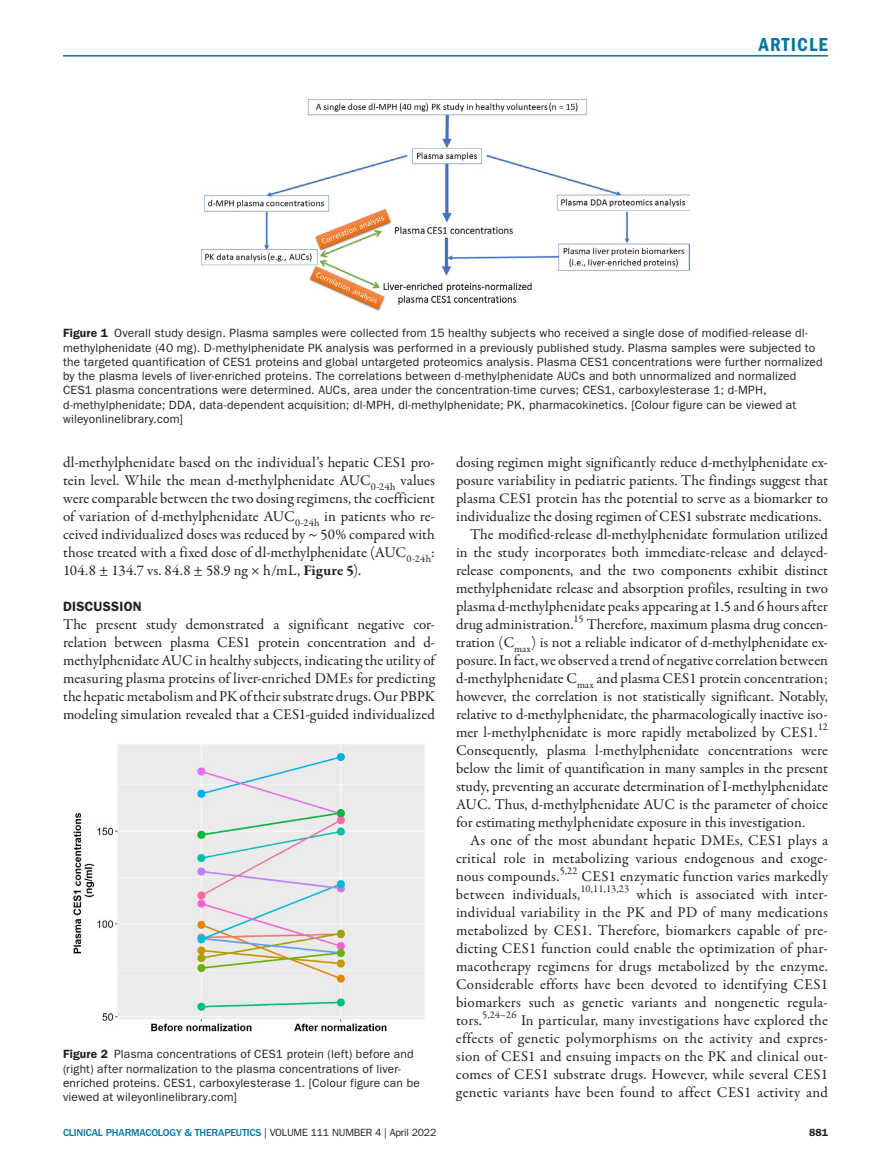
<style>
.page{position:relative;width:891px;height:1175px;background:#fff}
.page>*{position:absolute;margin:0;border:0;box-sizing:border-box;transform-origin:0 0}
.t1{font:19.5px "ITC Franklin Gothic Std Dm Cd";letter-spacing:.06em;color:#0076a3}
.t2{font:15px/18px "Garamond Premr Pro";letter-spacing:.005em;color:#231f20;text-align:justify}
.t3{font:600 13.5px "ITC Franklin Gothic Std";letter-spacing:.01em;color:#231f20}
.t4{font:12px/14.2px "ITC Franklin Gothic Std";letter-spacing:.015em;color:#231f20}
.t5{font:500 10.5px "ITC Franklin Gothic Std";letter-spacing:-.015em;color:#0076a3}
.t6{font:10.5px "Garamond Premr Pro";letter-spacing:.015em;color:#231f20}
.t7{font:600 10.5px "ITC Franklin Gothic Std";color:#231f20}
.s1{font-weight:600}
.s2{font-weight:700}
.s3{font-weight:400;color:#231f20}
</style>
<div class="page">
<hr style="left:63px;top:55px;width:765px;height:2px;background:#0076a3">
<img style="left:73px;top:744px;width:352px;height:288px">
<img style="left:201px;top:100px;width:489px;height:212px">
<h1 class="t1" style="left:759px;top:33px;width:71px">ARTICLE</h1>
<p class="t4" style="left:63px;top:326px;width:761px"><span class="s1">Figure 1</span> Overall study design. Plasma samples were collected from 15 healthy subjects who received a single dose of modified-release dl&shy;methylphenidate (40 mg). D-methylphenidate PK analysis was performed in a previously published study. Plasma samples were subjected to the targeted quantification of CES1 proteins and global untargeted proteomics analysis. Plasma CES1 concentrations were further normalized by the plasma levels of liver-enriched proteins. The correlations between d-methylphenidate AUCs and both unnormalized and normalized CES1 plasma concentrations were determined. AUCs, area under the concentration-time curves; CES1, carboxylesterase 1; d-MPH, d-methylphenidate; DDA, data-dependent acquisition; dl-MPH, dl-methylphenidate; PK, pharmacokinetics. [Colour figure can be viewed at wileyonlinelibrary.com]</p>
<p class="t2" style="left:63px;top:453px;width:373px">dl-methylphenidate based on the individual’s hepatic CES1 pro&shy;tein level. While the mean d-methylphenidate AUC<sub>0-24h</sub> values were comparable between the two dosing regimens, the coefficient of variation of d-methylphenidate AUC<sub>0-24h</sub> in patients who re&shy;ceived individualized doses was reduced by ~ 50% compared with those treated with a fixed dose of dl-methylphenidate (AUC<sub>0-24h</sub>:<br>104.8 ± 134.7 vs. 84.8 ± 58.9 ng × h/mL, <span class="s2">Figure 5</span>).</p>
<p class="t3" style="left:63px;top:598px;width:80px">DISCUSSION</p>
<p class="t2" style="left:63px;top:615px;width:373px">The present study demonstrated a significant negative cor&shy;relation between plasma CES1 protein concentration and d&shy;methylphenidate AUC in healthy subjects, indicating the utility of measuring plasma proteins of liver-enriched DMEs for predicting the hepatic metabolism and PK of their substrate drugs. Our PBPK modeling simulation revealed that a CES1-guided individualized</p>
<p class="t4" style="left:63px;top:1047px;width:358px"><span class="s1">Figure 2</span> Plasma concentrations of CES1 protein (left) before and (right) after normalization to the plasma concentrations of liver&shy;enriched proteins. CES1, carboxylesterase 1. [Colour figure can be viewed at wileyonlinelibrary.com]</p>
<p class="t2" style="left:456px;top:453px;width:373px">dosing regimen might significantly reduce d-methylphenidate ex-</p>
<p class="t2" style="left:456px;top:471px;width:373px">posure variability in pediatric patients. The findings suggest that</p>
<p class="t2" style="left:456px;top:489px;width:373px">plasma CES1 protein has the potential to serve as a biomarker to</p>
<p class="t2" style="left:456px;top:507px;width:367px">individualize the dosing regimen of CES1 substrate medications.</p>
<p class="t2" style="left:470px;top:525px;width:359px">The modified-release dl-methylphenidate formulation utilized</p>
<p class="t2" style="left:456px;top:543px;width:373px">in the study incorporates both immediate-release and delayed-</p>
<p class="t2" style="left:456px;top:561px;width:373px">release components, and the two components exhibit distinct</p>
<p class="t2" style="left:456px;top:579px;width:373px">methylphenidate release and absorption profiles, resulting in two</p>
<p class="t2" style="left:456px;top:597px;width:373px">plasma d-methylphenidate peaks appearing at 1.5 and 6 hours after</p>
<p class="t2" style="left:456px;top:615px;width:119px">drug administration.</p>
<p class="t6" style="left:573px;top:612px;width:12px">15</p>
<p class="t2" style="left:456px;top:615px;width:373px;text-indent:131px">Therefore, maximum plasma drug concen&shy;tration (C<sub>max</sub>) is not a reliable indicator of d-methylphenidate ex&shy;posure. In fact, we observed a trend of negative correlation between d-methylphenidate C<sub>max</sub> and plasma CES1 protein concentration; however, the correlation is not statistically significant. Notably, relative to d-methylphenidate, the pharmacologically inactive iso&shy;mer l-methylphenidate is more rapidly metabolized by CES1.</p>
<p class="t6" style="left:818px;top:720px;width:12px">12</p>
<p class="t2" style="left:456px;top:741px;width:373px">Consequently, plasma l-methylphenidate concentrations were below the limit of quantification in many samples in the present study, preventing an accurate determination of I-methylphenidate AUC. Thus, d-methylphenidate AUC is the parameter of choice for estimating methylphenidate exposure in this investigation.</p>
<p class="t2" style="left:456px;top:831px;width:374px;text-indent:14px">As one of the most abundant hepatic DMEs, CES1 plays a critical role in metabolizing various endogenous and exoge&shy;nous compounds.<sup>5,22</sup> CES1 enzymatic function varies markedly between individuals,</p>
<p class="t6" style="left:580px;top:882px;width:50px">10,11,13,23</p>
<p class="t2" style="left:456px;top:885px;width:373px;text-indent:180px">which is associated with inter&shy;individual variability in the PK and PD of many medications metabolized by CES1. Therefore, biomarkers capable of pre&shy;dicting CES1 function could enable the optimization of phar&shy;macotherapy regimens for drugs metabolized by the enzyme.<br>Considerable efforts have been devoted to identifying CES1 biomarkers such as genetic variants and nongenetic regula&shy;tors.</p>
<p class="t6" style="left:482px;top:1008px;width:36px">5,24–26</p>
<p class="t2" style="left:456px;top:1011px;width:373px;text-indent:65px">In particular, many investigations have explored the effects of genetic polymorphisms on the activity and expres&shy;sion of CES1 and ensuing impacts on the PK and clinical out&shy;comes of CES1 substrate drugs. However, while several CES1 genetic variants have been found to affect CES1 activity and</p>
<p class="t5" style="left:63px;top:1126px;width:375px">CLINICAL PHARMACOLOGY &amp; THERAPEUTICS <span class="s3">| VOLUME 111 NUMBER 4 | April 2022</span></p>
<p class="t7" style="left:809px;top:1125px;width:20px">881</p>
</div>
